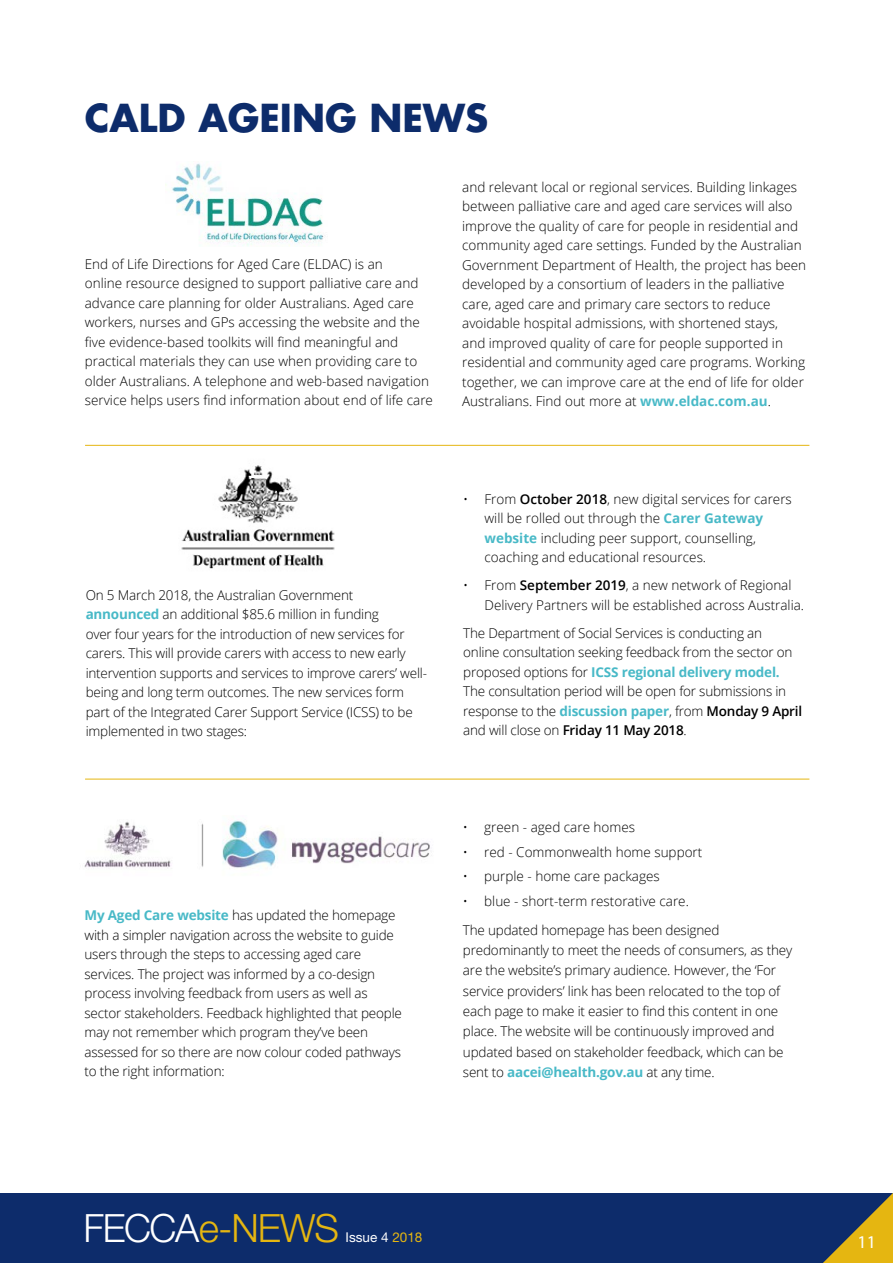
<style>
.page{position:relative;width:893px;height:1263px;background:#fff}
.page>*{position:absolute;margin:0;border:0;box-sizing:border-box;transform-origin:0 0}
.t1{font:300 39px "Helvetica Neue";letter-spacing:-.03em;color:#e5b611}
.t2{font:700 37.5px "Futura";color:#0d2c6b}
.t3{font:18px "Myriad Pro";color:#fff}
.t4{font:300 13.5px/19.5px "Open Sans";color:#000}
.t5{font:13.5px "Helvetica Neue";color:#fff}
.s1{font-weight:700;color:#48b9c7}
.s2{font-weight:600}
.s3{color:#fff}
.s4{color:#e5b611}
</style>
<div class="page">
<img style="left:172px;top:163px;width:152px;height:83px">
<img style="left:181px;top:465px;width:154px;height:104px">
<hr style="left:85px;top:445px;width:724px;height:1px;background:#e5b611">
<hr style="left:85px;top:779px;width:724px;height:1px;background:#e5b611">
<img style="left:84px;top:820px;width:346px;height:48px">
<div style="left:0;top:1193px;width:893px;height:70px;background:#0d2c6b"></div>
<svg style="left:823px;top:1193px;width:70px;height:70px"></svg>
<h2 class="t2" style="left:85px;top:92px;width:405px">CALD AGEING NEWS</h2>
<p class="t4" style="left:85px;top:254px;width:350px">End of Life Directions for Aged Care (ELDAC) is an<br>online resource designed to support palliative care and advance care planning for older Australians. Aged care workers, nurses and GPs accessing the website and the five evidence-based toolkits will find meaningful and practical materials they can use when providing care to older Australians. A telephone and web-based navigation service helps users find information about end of life care</p>
<p class="t4" style="left:462px;top:177px;width:346px">and relevant local or regional services. Building linkages between palliative care and aged care services will also improve the quality of care for people in residential and community aged care settings. Funded by the Australian Government Department of Health, the project has been developed by a consortium of leaders in the palliative care, aged care and primary care sectors to reduce avoidable hospital admissions, with shortened stays,<br>and improved quality of care for people supported in residential and community aged care programs. Working together, we can improve care at the end of life for older Australians. Find out more at <span class="s1">www.eldac.com.au</span>.</p>
<p class="t4" style="left:86px;top:584px;width:343px">On 5 March 2018, the Australian Government <span class="s1">announced</span> an additional $85.6 million in funding<br>over four years for the introduction of new services for carers. This will provide carers with access to new early intervention supports and services to improve carers’ well&shy;being and long term outcomes. The new services form part of the Integrated Carer Support Service (ICSS) to be implemented in two stages:</p>
<p class="t4" style="left:85px;top:905px;width:319px"><span class="s1">My Aged Care website</span> has updated the homepage with a simpler navigation across the website to guide users through the steps to accessing aged care services. The project was informed by a co-design process involving feedback from users as well as sector stakeholders. Feedback highlighted that people may not remember which program they’ve been assessed for so there are now colour coded pathways to the right information:</p>
<p class="t4" style="left:484px;top:489px;width:309px;text-indent:-21px">• From <span class="s2">October 2018</span>, new digital services for carers will be rolled out through the <span class="s1">Carer Gateway website</span> including peer support, counselling, coaching and educational resources.</p>
<p class="t4" style="left:484px;top:575px;width:321px;text-indent:-21px">• From <span class="s2">September 2019</span>, a new network of Regional<br>Delivery Partners will be established across Australia.</p>
<p class="t4" style="left:463px;top:623px;width:340px">The Department of Social Services is conducting an<br>online consultation seeking feedback from the sector on proposed options for <span class="s1">ICSS regional delivery model.<br></span>The consultation period will be open for submissions in response to the <span class="s1">discussion paper</span>, from <span class="s2">Monday 9 April </span>and will close on <span class="s2">Friday 11 May 2018</span>.</p>
<p class="t4" style="left:463px;top:817px;width:174px">• green - aged care homes</p>
<p class="t4" style="left:463px;top:841px;width:241px">• red - Commonwealth home support</p>
<p class="t4" style="left:463px;top:866px;width:198px">• purple - home care packages</p>
<p class="t4" style="left:463px;top:886px;width:258px;line-height:28.8px">• blue - short-term restorative care.<br>The updated homepage has been designed</p>
<p class="t4" style="left:463px;top:939px;width:331px;line-height:20.2px">predominantly to meet the needs of consumers, as they are the website’s primary audience. However, the ‘For service providers’ link has been relocated to the top of each page to make it easier to find this content in one place. The website will be continuously improved and updated based on stakeholder feedback, which can be sent to <span class="s1">aacei@health.gov.au</span> at any time.</p>
<h1 class="t1" style="left:84px;top:1205px;width:257px"><span class="s3">FECCA</span>e-NEWS</h1>
<p class="t5" style="left:346px;top:1229px;width:78px">Issue 4 <span class="s4">2018</span></p>
<h3 class="t3" style="left:858px;top:1231px;width:20px">11</h3>
</div>
